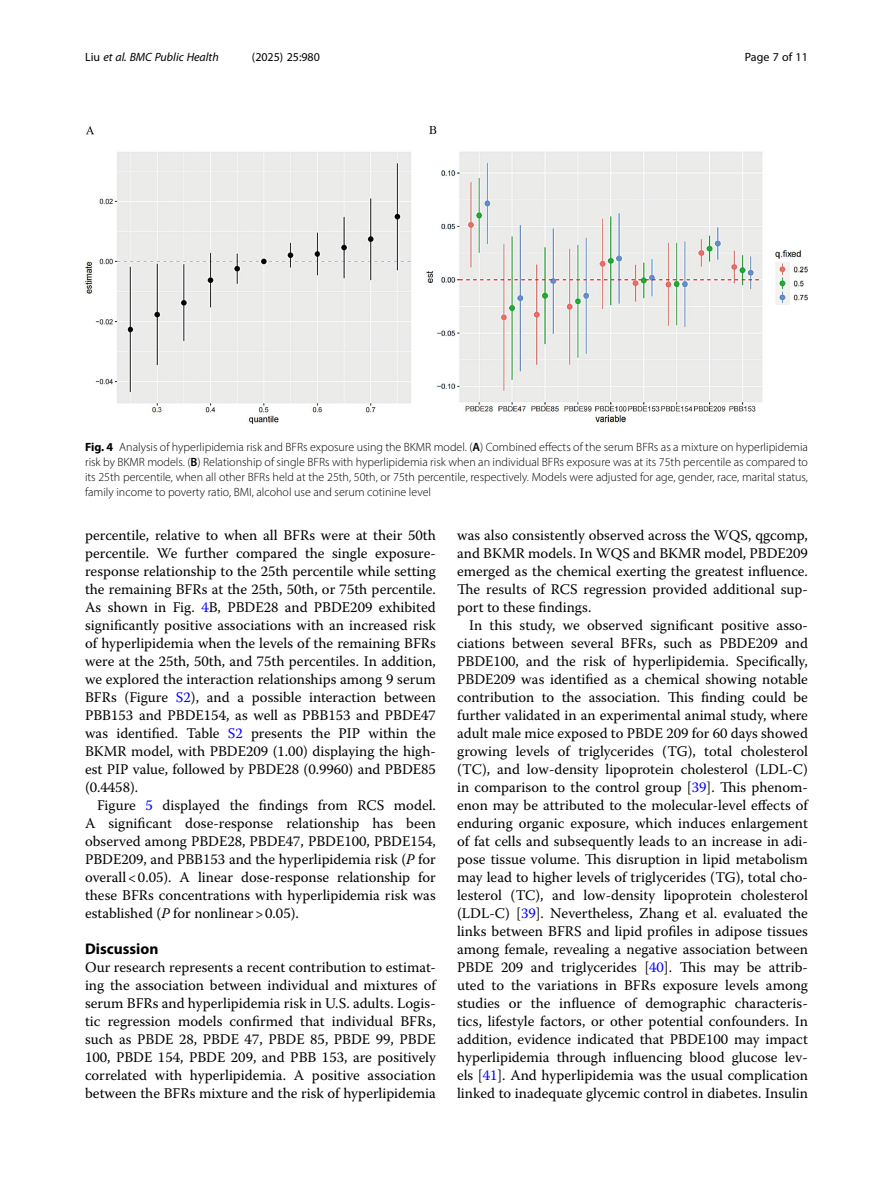
<style>
.page{position:relative;width:893px;height:1191px;background:#fff}
.page>*{position:absolute;margin:0;border:0;box-sizing:border-box;transform-origin:0 0}
.Head_1{font:700 15.45px "Myriad Pro";color:#000}
.Body_Text_Indent{font:14.7px/18px "Warnock Pro";color:#000;text-align:justify}
.Body_Text{font:14.7px/18px "Warnock Pro";color:#000;text-align:justify}
.Figure_Caption{font:300 12px/15px "Myriad Pro";color:#000;text-align:justify}
.t1{font:italic 12px "Myriad Pro";color:#000}
.t2{font:12px "Myriad Pro";color:#000}
.s1{font-style:normal}
.s2{font-weight:700}
.s3{font-weight:600}
.s4{color:#00f}
.s5{font-style:italic}
</style>
<div class="page">
<img style="left:85px;top:126px;width:723px;height:298px">
<p class="t1" style="left:85px;top:50px;width:135px"><span class="s1">Liu</span> et al. BMC Public Health</p>
<p class="t2" style="left:252px;top:50px;width:70px">(2025) 25:980</p>
<p class="t2" style="left:745px;top:50px;width:65px">Page 7 of 11</p>
<p class="Figure_Caption" style="left:85px;top:439px;width:724px"><span class="s2">Fig. 4</span> Analysis of hyperlipidemia risk and BFRs exposure using the BKMR model. (<span class="s3">A</span>) Combined effects of the serum BFRs as a mixture on hyperlipidemia risk by BKMR models. (<span class="s3">B</span>) Relationship of single BFRs with hyperlipidemia risk when an individual BFRs exposure was at its 75th percentile as compared to its 25th percentile, when all other BFRs held at the 25th, 50th, or 75th percentile, respectively. Models were adjusted for age, gender, race, marital status, family income to poverty ratio, BMI, alcohol use and serum cotinine level</p>
<p class="Body_Text" style="left:85px;top:526px;width:352px">percentile, relative to when all BFRs were at their 50th percentile. We further compared the single exposure&shy;response relationship to the 25th percentile while setting the remaining BFRs at the 25th, 50th, or 75th percentile.<br>As shown in Fig. <span class="s4">4</span>B, PBDE28 and PBDE209 exhibited significantly positive associations with an increased risk of hyperlipidemia when the levels of the remaining BFRs were at the 25th, 50th, and 75th percentiles. In addition, we explored the interaction relationships among 9 serum BFRs (Figure <span class="s4">S2</span>), and a possible interaction between PBB153 and PBDE154, as well as PBB153 and PBDE47 was identified. Table <span class="s4">S2</span> presents the PIP within the BKMR model, with PBDE209 (1.00) displaying the high&shy;est PIP value, followed by PBDE28 (0.9960) and PBDE85 (0.4458).</p>
<p class="Body_Text_Indent" style="left:85px;top:796px;width:352px;text-indent:12px">Figure <span class="s4">5</span> displayed the findings from RCS model.<br>A significant dose-response relationship has been observed among PBDE28, PBDE47, PBDE100, PBDE154, PBDE209, and PBB153 and the hyperlipidemia risk (<span class="s5">P</span> for overall&lt;0.05). A linear dose-response relationship for these BFRs concentrations with hyperlipidemia risk was established (<span class="s5">P</span> for nonlinear&gt;0.05).</p>
<p class="Head_1" style="left:85px;top:939px;width:75px">Discussion</p>
<p class="Body_Text" style="left:85px;top:958px;width:352px">Our research represents a recent contribution to estimat&shy;ing the association between individual and mixtures of serum BFRs and hyperlipidemia risk in U.S. adults. Logis&shy;tic regression models confirmed that individual BFRs, such as PBDE 28, PBDE 47, PBDE 85, PBDE 99, PBDE 100, PBDE 154, PBDE 209, and PBB 153, are positively correlated with hyperlipidemia. A positive association between the BFRs mixture and the risk of hyperlipidemia</p>
<p class="Body_Text" style="left:457px;top:526px;width:352px">was also consistently observed across the WQS, qgcomp, and BKMR models. In WQS and BKMR model, PBDE209 emerged as the chemical exerting the greatest influence.<br>The results of RCS regression provided additional sup&shy;port to these findings.</p>
<p class="Body_Text_Indent" style="left:457px;top:616px;width:352px;text-indent:12px">In this study, we observed significant positive asso&shy;ciations between several BFRs, such as PBDE209 and PBDE100, and the risk of hyperlipidemia. Specifically, PBDE209 was identified as a chemical showing notable contribution to the association. This finding could be further validated in an experimental animal study, where adult male mice exposed to PBDE 209 for 60 days showed growing levels of triglycerides (TG), total cholesterol (TC), and low-density lipoprotein cholesterol (LDL-C) in comparison to the control group [<span class="s4">39</span>]. This phenom&shy;enon may be attributed to the molecular-level effects of enduring organic exposure, which induces enlargement of fat cells and subsequently leads to an increase in adi&shy;pose tissue volume. This disruption in lipid metabolism may lead to higher levels of triglycerides (TG), total cho&shy;lesterol (TC), and low-density lipoprotein cholesterol (LDL-C) [<span class="s4">39</span>]. Nevertheless, Zhang et al. evaluated the links between BFRS and lipid profiles in adipose tissues among female, revealing a negative association between PBDE 209 and triglycerides [<span class="s4">40</span>]. This may be attrib&shy;uted to the variations in BFRs exposure levels among studies or the influence of demographic characteris&shy;tics, lifestyle factors, or other potential confounders. In addition, evidence indicated that PBDE100 may impact hyperlipidemia through influencing blood glucose lev&shy;els [<span class="s4">41</span>]. And hyperlipidemia was the usual complication linked to inadequate glycemic control in diabetes. Insulin</p>
</div>
